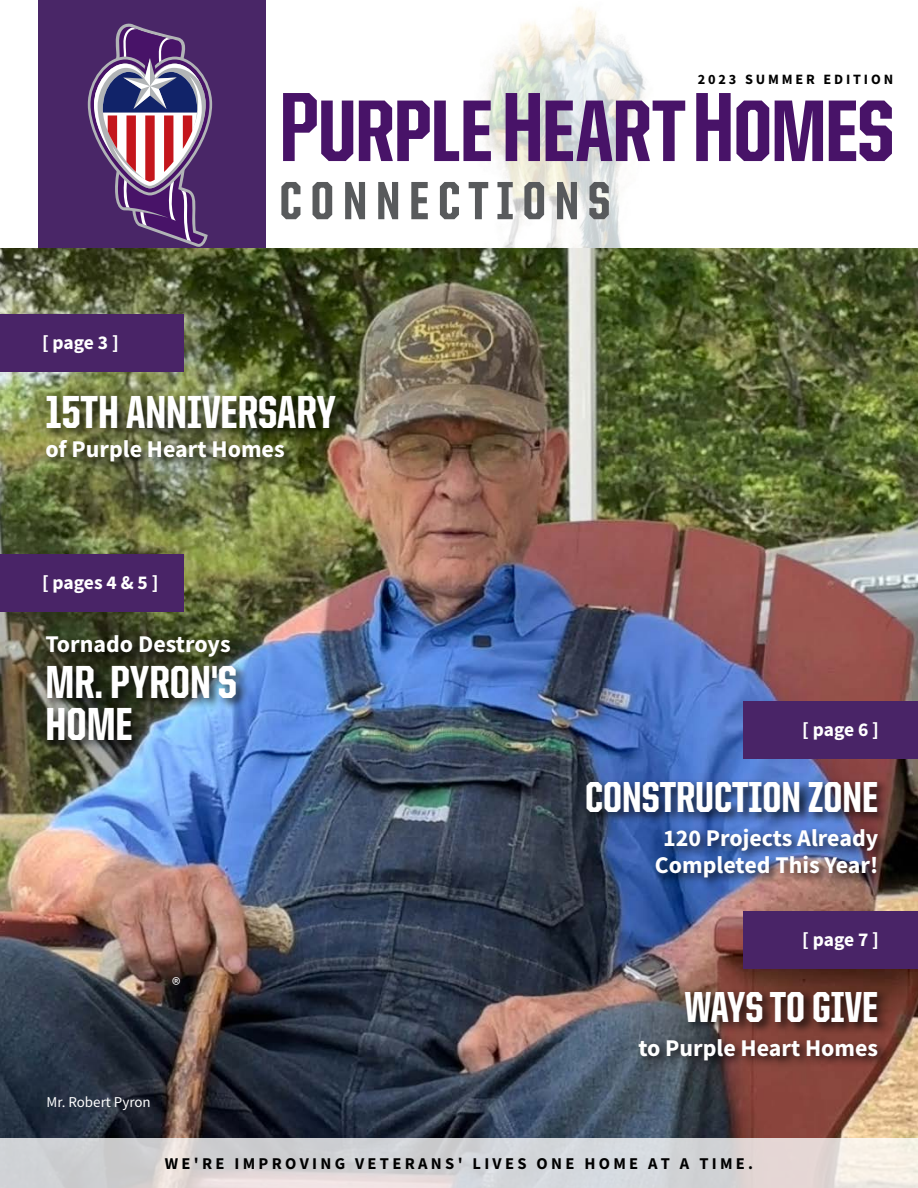
<style>
.page{position:relative;width:918px;height:1188px;background:#fff}
.page>*{position:absolute;margin:0;border:0;box-sizing:border-box;transform-origin:0 0}
.t1{font:800 54px "United Sans Cond";color:#585a5c}
.t2{font:800 46.5px/42px "United Sans Cond";color:#fff}
.t3{font:800 43.5px "United Sans Cond";color:#fff}
.t4{font:700 24px/27px "Source Sans Pro";color:#fff;text-align:center}
.t5{font:700 19.5px "Source Sans Pro";letter-spacing:-.01em;color:#fff}
.t6{font:19.5px "Source Sans Pro";color:#fff}
.t7{font:700 16.5px "Source Sans Pro";color:#000}
.t8{font:15px "Source Sans Pro";color:#fff}
.t9{font:700 14.25px "Source Sans Pro";color:#000}
</style>
<div class="page">
<div style="left:38px;top:0;width:228px;height:264px;background:#492667"></div>
<img style="left:459px;top:7px;width:210px;height:242px">
<img style="left:0;top:249px;width:918px;height:889px">
<svg style="left:283px;top:93px;width:70px;height:68px"></svg>
<svg style="left:359px;top:101px;width:132px;height:60px"></svg>
<svg style="left:506px;top:93px;width:34px;height:68px;background:#704c85"></svg>
<svg style="left:546px;top:101px;width:139px;height:60px"></svg>
<svg style="left:775px;top:101px;width:48px;height:60px"></svg>
<svg style="left:829px;top:101px;width:63px;height:60px"></svg>
<svg style="left:696px;top:93px;width:73px;height:68px"></svg>
<svg style="left:88px;top:24px;width:124px;height:223px"></svg>
<svg style="left:0;top:1138px;width:918px;height:50px;background:#d8d6d7"></svg>
<div style="left:682px;top:988px;width:207px;height:47px;background:#000;opacity:.75"></div>
<div style="left:744px;top:911px;width:174px;height:58px;background:#492467"></div>
<div style="left:0;top:314px;width:183px;height:58px;background:#492467"></div>
<div style="left:43px;top:392px;width:305px;height:49px;background:#000;opacity:.75"></div>
<div style="left:43px;top:437px;width:253px;height:37px;background:#000;opacity:.75"></div>
<div style="left:636px;top:1036px;width:254px;height:36px;background:#000;opacity:.75"></div>
<div style="left:0;top:554px;width:183px;height:58px;background:#492467"></div>
<div style="left:43px;top:663px;width:206px;height:90px;background:#000;opacity:.75"></div>
<div style="left:43px;top:632px;width:199px;height:38px;background:#000;opacity:.75"></div>
<div style="left:584px;top:778px;width:305px;height:47px;background:#000;opacity:.75"></div>
<div style="left:744px;top:701px;width:174px;height:58px;background:#492467"></div>
<div style="left:653px;top:826px;width:238px;height:63px;background:#000;opacity:.75"></div>
<p class="t5" style="left:42px;top:329px;width:78px">[ page 3 ]</p>
<h1 class="t1" style="left:279px;top:173px;width:332px">C O N N E C T I O N S</h1>
<h2 class="t2" style="left:45px;top:391px;width:292px">15TH ANNIVERSARY</h2>
<p class="t4" style="left:45px;top:436px;width:241px">of Purple Heart Homes</p>
<p class="t5" style="left:42px;top:569px;width:118px">[ pages 4 &amp; 5 ]</p>
<p class="t4" style="left:45px;top:631px;width:187px">Tornado Destroys</p>
<h2 class="t2" style="left:45px;top:661px;width:193px">MR. PYRON'S<br>HOME</h2>
<p class="t9" style="left:698px;top:70px;width:197px">2 0 2 3 S U M M E R E D I T I O N</p>
<p class="t5" style="left:802px;top:716px;width:78px">[ page 6 ]</p>
<h3 class="t3" style="left:585px;top:774px;width:294px">CONSTRUCTION ZONE</h3>
<p class="t4" style="left:655px;top:824px;width:225px">120 Projects Already<br>Completed This Year!</p>
<p class="t6" style="left:172px;top:972px;width:10px">®</p>
<p class="t8" style="left:46px;top:1092px;width:106px">Mr. Robert Pyron</p>
<p class="t5" style="left:802px;top:926px;width:78px">[ page 7 ]</p>
<h3 class="t3" style="left:685px;top:984px;width:195px">WAYS TO GIVE</h3>
<p class="t4" style="left:638px;top:1034px;width:241px">to Purple Heart Homes</p>
<p class="t7" style="left:165px;top:1153px;width:590px">W E ' R E I M P R O V I N G V E T E R A N S ' L I V E S O N E H O M E A T A T I M E .</p>
</div>
